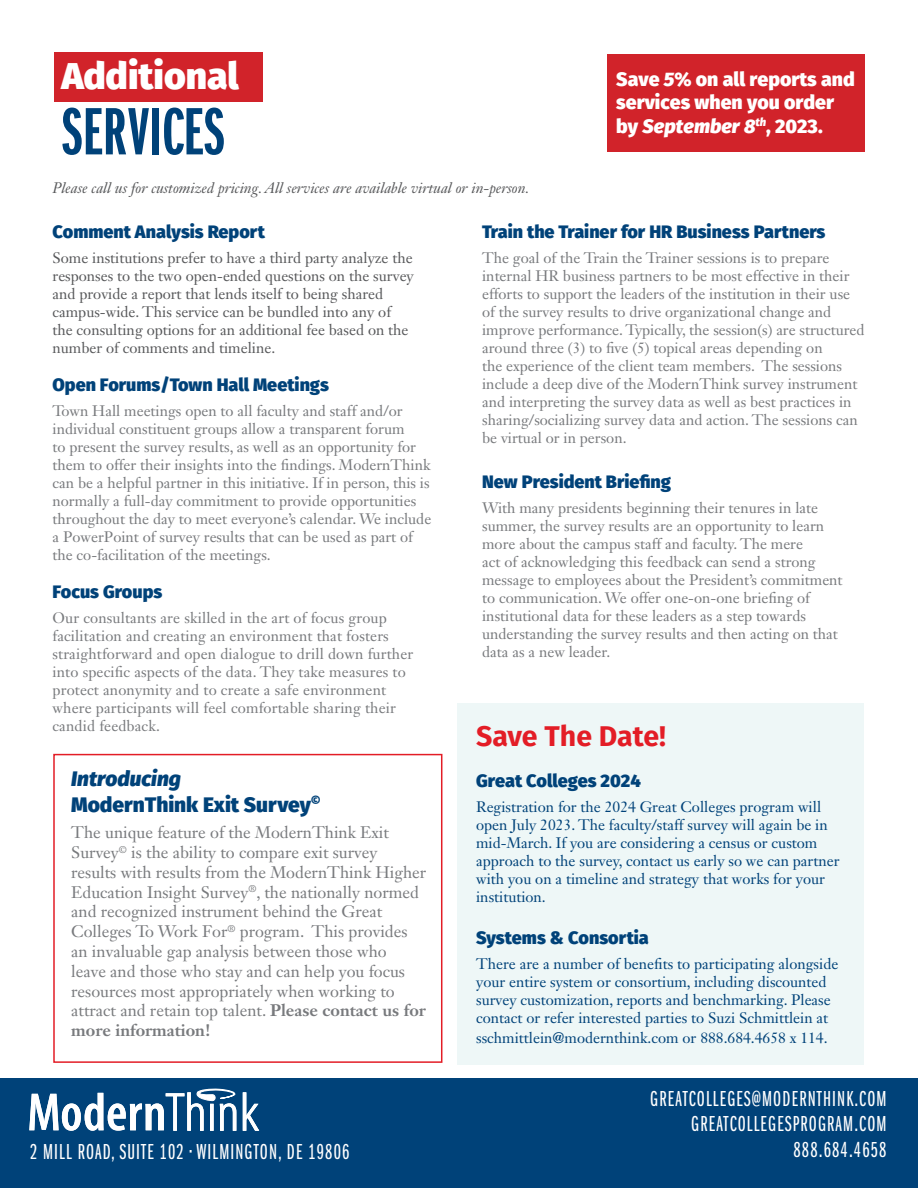
<style>
.page{position:relative;width:918px;height:1188px;background:#fff}
.page>*{position:absolute;margin:0;border:0;box-sizing:border-box;transform-origin:0 0}
.t1{font:69.3px "ITC Franklin Gothic Std Dm X Cp";color:#004279}
.t2{font:800 37.2px "Fira Sans";color:#fff}
.t3{font:700 28.5px "Fira Sans";letter-spacing:-.005em;color:#e31d26}
.t4{font:22.5px/25.5px "ITC Franklin Gothic Std Bk X Cp";letter-spacing:.05em;color:#fff;text-align:right}
.t5{font:800 21px/25.5px "Fira Sans";color:#004279}
.t6{font:800 19.5px/23.4px "Fira Sans";color:#fff}
.t7{font:800 18px "Fira Sans";color:#004279}
.t8{font:16.5px/19.8px "Janson Text LT Std";color:#787a7d}
.t9{font:15px/18px "Janson Text LT Std";color:#787a7d}
.t10{font:15px/18px "Janson Text LT Std";color:#004279}
.t11{font:15px/18px "Janson Text LT Std";color:#57585a}
.t12{font:italic 15px "Janson Text LT Std";color:#57585a}
.s1{font-style:italic}
.s2{font-weight:700}
</style>
<div class="page">
<div style="left:458px;top:703px;width:406px;height:362px;background:#eef7f7"></div>
<div style="left:53px;top:754px;width:389px;height:309px;border:2px solid #e31d26"></div>
<div style="left:0;top:1078px;width:918px;height:110px;background:#004279"></div>
<div style="left:54px;top:53px;width:209px;height:49px;background:#d1232a"></div>
<svg style="left:243px;top:1092px;width:16px;height:39px"></svg>
<svg style="left:29px;top:1088px;width:208px;height:43px"></svg>
<div style="left:608px;top:54px;width:257px;height:97px;background:#d1232a"></div>
<h2 class="t2" style="left:61px;top:50px;width:179px">Additional</h2>
<h1 class="t1" style="left:61px;top:94px;width:165px">SERVICES</h1>
<h3 class="t6" style="left:616px;top:67px;width:240px">Save <span class="s1">5</span>% on all reports and services when you order by <span class="s1">September 8</span><sup>th</sup>, 2023.</h3>
<p class="t12" style="left:52px;top:179px;width:478px">Please call us for customized pricing. All services are available virtual or in-person.</p>
<p class="t7" style="left:52px;top:220px;width:214px">Comment Analysis Report</p>
<p class="t11" style="left:52px;top:249px;width:363px">Some institutions prefer to have a third party analyze the responses to the two open-ended questions on the survey and provide a report that lends itself to being shared campus-wide. This service can be bundled into any of the consulting options for an additional fee based on the number of comments and timeline.</p>
<p class="t7" style="left:52px;top:373px;width:278px">Open Forums/Town Hall Meetings</p>
<p class="t9" style="left:52px;top:402px;width:380px">Town Hall meetings open to all faculty and staff and/or individual constituent groups allow a transparent forum<br>to present the survey results, as well as an opportunity for them to offer their insights into the findings. ModernThink can be a helpful partner in this initiative. If in person, this is normally a full-day commitment to provide opportunities throughout the day to meet everyone’s calendar. We include a PowerPoint of survey results that can be used as part of the co-facilitation of the meetings.</p>
<p class="t7" style="left:52px;top:580px;width:111px">Focus Groups</p>
<p class="t9" style="left:52px;top:609px;width:362px">Our consultants are skilled in the art of focus group facilitation and creating an environment that fosters straightforward and open dialogue to drill down further into specific aspects of the data. They take measures to protect anonymity and to create a safe environment where participants will feel comfortable sharing their candid feedback.</p>
<p class="t7" style="left:482px;top:220px;width:345px">Train the Trainer for HR Business Partners</p>
<p class="t9" style="left:482px;top:249px;width:384px">The goal of the Train the Trainer sessions is to prepare internal HR business partners to be most effective in their efforts to support the leaders of the institution in their use of the survey results to drive organizational change and improve performance. Typically, the session(s) are structured around three (3) to five (5) topical areas depending on<br>the experience of the client team members. The sessions include a deep dive of the ModernThink survey instrument and interpreting the survey data as well as best practices in sharing/socializing survey data and action. The sessions can be virtual or in person.</p>
<p class="t7" style="left:482px;top:469px;width:190px">New President Briefing</p>
<p class="t9" style="left:482px;top:499px;width:362px">With many presidents beginning their tenures in late summer, the survey results are an opportunity to learn more about the campus staff and faculty. The mere<br>act of acknowledging this feedback can send a strong message to employees about the President’s commitment to communication. We offer one-on-one briefing of institutional data for these leaders as a step towards understanding the survey results and then acting on that data as a new leader.</p>
<h3 class="t3" style="left:476px;top:716px;width:191px">Save The Date!</h3>
<p class="t7" style="left:476px;top:769px;width:166px">Great Colleges 2024</p>
<p class="t10" style="left:476px;top:798px;width:365px">Registration for the 2024 Great Colleges program will open July 2023. The faculty/staff survey will again be in mid-March. If you are considering a census or custom approach to the survey, contact us early so we can partner with you on a timeline and strategy that works for your institution.</p>
<p class="t7" style="left:476px;top:925px;width:174px">Systems &amp; Consortia</p>
<p class="t10" style="left:476px;top:955px;width:364px">There are a number of benefits to participating alongside your entire system or consortium, including discounted survey customization, reports and benchmarking. Please contact or refer interested parties to Suzi Schmittlein at</p>
<p class="t10" style="left:476px;top:1028px;width:353px">sschmittlein@modernthink.com or 888.684.4658 x 114.</p>
<h3 class="t5" style="left:71px;top:766px;width:251px"><span class="s1">Introducing<br></span>ModernThink Exit Survey<sup>©</sup></h3>
<p class="t8" style="left:71px;top:823px;width:357px">The unique feature of the ModernThink Exit Survey<sup>©</sup> is the ability to compare exit survey results with results from the ModernThink Higher Education Insight Survey<sup>®</sup>, the nationally normed and recognized instrument behind the Great Colleges To Work For<sup>®</sup> program. This provides an invaluable gap analysis between those who<br>leave and those who stay and can help you focus resources most appropriately when working to attract and retain top talent. <span class="s2">Please contact us for more information!</span></p>
<h3 class="t4" style="left:30px;top:1139px;width:321px">2 MILL ROAD, SUITE 102 • WILMINGTON, DE 19806</h3>
<h3 class="t4" style="left:650px;top:1086px;width:238px">GREATCOLLEGES@MODERNTHINK.COM<br>GREATCOLLEGESPROGRAM.COM<br>888.684.4658</h3>
</div>
